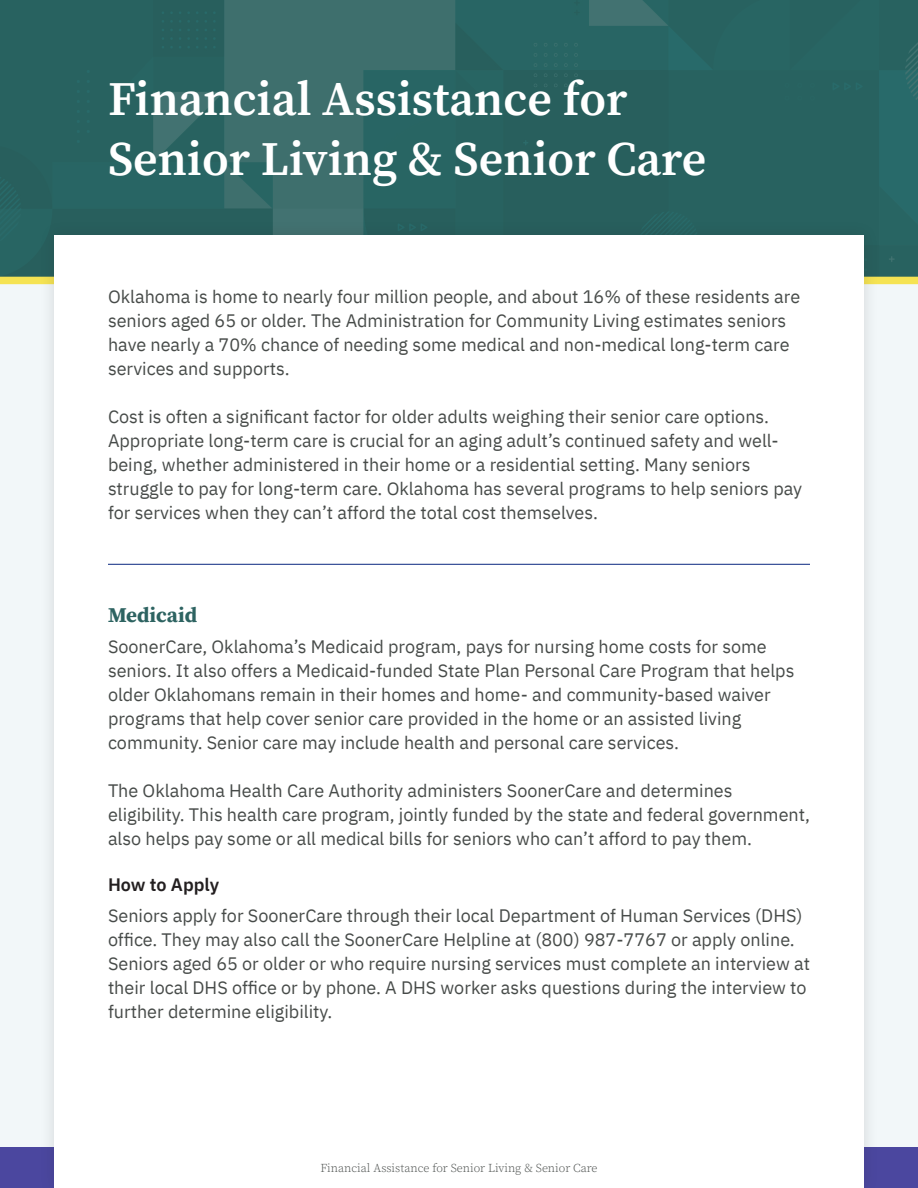
<style>
.page{position:relative;width:918px;height:1188px;background:#f2f7f9}
.page>*{position:absolute;margin:0;border:0;box-sizing:border-box;transform-origin:0 0}
.t1{font:600 48px/60px "Source Serif Pro";color:#fff}
.t2{font:700 21px "Source Serif Pro";color:#2d6361}
.t3{font:18px/24px "IBM Plex Sans";color:#474b49}
.t4{font:600 18px "IBM Plex Sans";color:#231f20}
.t5{font:300 12px "Source Serif Pro";color:#474b49}
</style>
<div class="page">
<svg style="left:0;top:0;width:918px;height:277px;background:#2c6462"></svg>
<div style="left:0;top:277px;width:918px;height:7px;background:#f5e353"></div>
<div style="left:0;top:1148px;width:918px;height:40px;background:#4b479f"></div>
<div style="left:39px;top:220px;width:841px;height:968px;background:#231f20;opacity:.15"></div>
<div style="left:54px;top:235px;width:810px;height:953px;background:#fff"></div>
<hr style="left:108px;top:564px;width:702px;height:1px;background:#253f8e">
<h1 class="t1" style="left:108px;top:69px;width:600px">Financial Assistance for<br>Senior Living &amp; Senior Care</h1>
<p class="t3" style="left:108px;top:284px;width:694px">Oklahoma is home to nearly four million people, and about 16% of these residents are seniors aged 65 or older. The Administration for Community Living estimates seniors have nearly a 70% chance of needing some medical and non-medical long-term care services and supports.</p>
<p class="t3" style="left:108px;top:404px;width:696px">Cost is often a significant factor for older adults weighing their senior care options.<br>Appropriate long-term care is crucial for an aging adult’s continued safety and well&shy;being, whether administered in their home or a residential setting. Many seniors struggle to pay for long-term care. Oklahoma has several programs to help seniors pay for services when they can’t afford the total cost themselves.</p>
<p class="t2" style="left:108px;top:601px;width:91px">Medicaid</p>
<p class="t3" style="left:108px;top:633px;width:688px">SoonerCare, Oklahoma’s Medicaid program, pays for nursing home costs for some seniors. It also offers a Medicaid-funded State Plan Personal Care Program that helps older Oklahomans remain in their homes and home- and community-based waiver programs that help cover senior care provided in the home or an assisted living community. Senior care may include health and personal care services.</p>
<p class="t3" style="left:108px;top:777px;width:704px">The Oklahoma Health Care Authority administers SoonerCare and determines eligibility. This health care program, jointly funded by the state and federal government, also helps pay some or all medical bills for seniors who can’t afford to pay them.</p>
<p class="t4" style="left:108px;top:871px;width:113px">How to Apply</p>
<p class="t3" style="left:108px;top:902px;width:704px">Seniors apply for SoonerCare through their local Department of Human Services (DHS) office. They may also call the SoonerCare Helpline at (800) 987-7767 or apply online.<br>Seniors aged 65 or older or who require nursing services must complete an interview at their local DHS office or by phone. A DHS worker asks questions during the interview to further determine eligibility.</p>
<p class="t5" style="left:320px;top:1160px;width:279px">Financial Assistance for Senior Living &amp; Senior Care</p>
</div>
